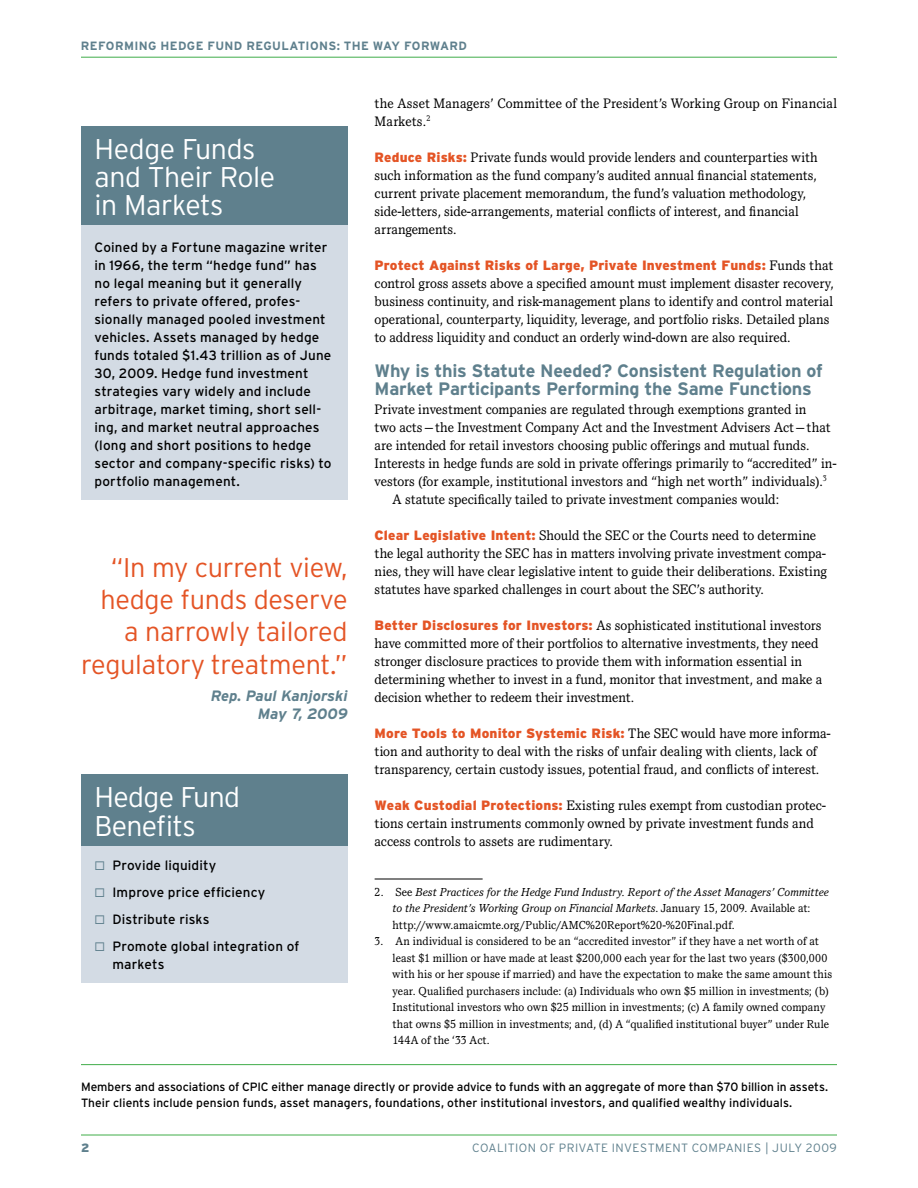
<style>
.page{position:relative;width:918px;height:1188px;background:#fff}
.page>*{position:absolute;margin:0;border:0;box-sizing:border-box;transform-origin:0 0}
.t1{font:300 28.5px/28.5px "Interstate";color:#fff}
.t2{font:300 27px/32.4px "Interstate";color:#e45425;text-align:right}
.t3{font:700 18px/18px "Interstate";letter-spacing:-.015em;color:#5f808d}
.t4{font:italic 700 15px/18px "Interstate";color:#5f808d;text-align:right}
.t5{font:14.25px/18px "Pacella ITC";letter-spacing:.005em;color:#000}
.t6{font:13.5px/18px "Interstate";letter-spacing:.01em;color:#000}
.t7{font:900 13.5px "Interstate";letter-spacing:.01em;color:#e45425}
.t8{font:12px/16.5px "Pacella ITC";letter-spacing:.015em;color:#000}
.t9{font:12px/16.5px "Interstate";color:#000}
.t10{font:italic 12px/16.5px "Pacella ITC";letter-spacing:.01em;color:#000}
.t11{font:300 12px "Interstate";letter-spacing:.035em;color:#5f808d}
.t12{font:700 12px "Interstate";letter-spacing:.035em;color:#5f808d}
.t13{font:900 12px "Interstate";color:#5f808d}
.s1{font-family:"Interstate";font-weight:900;font-size:13.5px;color:#e45425}
.s2{font-family:"Pacella ITC";font-weight:400;font-size:14.25px;color:#000}
.s3{font-style:normal}
</style>
<div class="page">
<hr style="left:81px;top:1135px;width:756px;height:1px;background:#40ad49">
<hr style="left:81px;top:57px;width:756px;height:1px;background:#40ad49">
<hr style="left:375px;top:879px;width:108px;height:1px;background:#000">
<div style="left:81px;top:225px;width:267px;height:275px;background:#d3dbe4"></div>
<div style="left:81px;top:126px;width:267px;height:99px;background:#5f808d"></div>
<div style="left:81px;top:846px;width:267px;height:137px;background:#d3dbe4"></div>
<div style="left:81px;top:774px;width:267px;height:72px;background:#5f808d"></div>
<hr style="left:81px;top:1064px;width:756px;height:1px;background:#40ad49">
<p class="t12" style="left:81px;top:39px;width:43px">Reformin</p>
<p class="t12" style="left:148px;top:39px;width:205px">g Hedge Fun d Regulations: The</p>
<p class="t12" style="left:373px;top:39px;width:58px">Way Forwar</p>
<p class="t12" style="left:458px;top:39px;width:10px">d</p>
<h1 class="t1" style="left:94px;top:134px;width:182px">Hedge Funds and Their Role in Markets</h1>
<p class="t6" style="left:94px;top:238px;width:238px">Coined by a Fortune magazine writer in 1966, the term “hedge fund” has no legal meaning but it generally refers to private offered, profes&shy;sionally managed pooled investment vehicles. Assets managed by hedge funds totaled $1.43 trillion as of June 30, 2009. Hedge fund investment strategies vary widely and include arbitrage, market timing, short sell&shy;ing, and market neutral approaches (long and short positions to hedge sector and company-specific risks) to portfolio management.</p>
<h2 class="t2" style="left:81px;top:551px;width:268px">“I n my current view, hedge funds deserve a narrowly tailored regulatory treatment.”</h2>
<p class="t4" style="left:211px;top:686px;width:138px">Rep. Paul Kanjorski<br>May 7, 2009</p>
<h1 class="t1" style="left:94px;top:783px;width:147px">Hedge Fund<br>Benefits</h1>
<p class="t6" style="left:112px;top:852px;width:188px;line-height:27px">Provide liquidity<br>Improve price efficiency<br>Distribute risks<br>Promote global integration of</p>
<p class="t6" style="left:112px;top:956px;width:54px">markets</p>
<p class="t5" style="left:375px;top:94px;width:464px">the Asset Managers’ Committee of the President’s Working Group on Financial<br>Markets.<sup>2</sup></p>
<p class="t5" style="left:375px;top:148px;width:445px"><span class="s1">Reduce Risks:</span> Private funds would provide lenders and counterparties with such information as the fund company’s audited annual financial statements, current private placement memorandum, the fund’s valuation methodology, side-letters, side-arrangements, material conflicts of interest, and financial arrangements.</p>
<p class="t7" style="left:375px;top:258px;width:460px">Protect Against Risks of Large, Private Investment Funds: <span class="s2">Funds that</span></p>
<p class="t5" style="left:375px;top:274px;width:460px">control gross assets above a specified amount must implement disaster recovery, business continuity, and risk-management plans to identify and control material operational, counterparty, liquidity, leverage, and portfolio risks. Detailed plans to address liquidity and conduct an orderly wind-down are also required.</p>
<p class="t3" style="left:375px;top:361px;width:450px">Why is this Statute Needed? Consistent Regulation of<br>Market Participants Performing the Same Functions</p>
<p class="t5" style="left:375px;top:400px;width:433px">Private investment companies are regulated through exemptions granted in</p>
<p class="t5" style="left:375px;top:418px;width:457px">two acts—the Investment Company Act and the Investment Advisers Act—that</p>
<p class="t5" style="left:375px;top:436px;width:436px">are intended for retail investors choosing public offerings and mutual funds.</p>
<p class="t5" style="left:375px;top:454px;width:463px">Interests in hedge funds are sold in private offerings primarily to “accredited” in-</p>
<p class="t5" style="left:375px;top:472px;width:454px">vestors (for example, institutional investors and “high net worth” individuals).<sup>3</sup></p>
<p class="t5" style="left:393px;top:490px;width:388px">A statute specifically tailed to private investment companies would:</p>
<p class="t5" style="left:375px;top:526px;width:454px"><span class="s1">Clear Legislative Intent:</span> Should the SEC or the Courts need to determine the legal authority the SEC has in matters involving private investment compa&shy;nies, they will have clear legislative intent to guide their deliberations. Existing statutes have sparked challenges in court about the SEC’s authority.</p>
<p class="t5" style="left:375px;top:616px;width:449px"><span class="s1">Better Disclosures for Investors:</span> As sophisticated institutional investors have committed more of their portfolios to alternative investments, they need stronger disclosure practices to provide them with information essential in determining whether to invest in a fund, monitor that investment, and make a decision whether to redeem their investment.</p>
<p class="t7" style="left:375px;top:726px;width:457px">More Tools to Monitor Systemic Risk: <span class="s2">The SEC would have more informa-</span></p>
<p class="t5" style="left:375px;top:742px;width:446px">tion and authority to deal with the risks of unfair dealing with clients, lack of transparency, certain custody issues, potential fraud, and conflicts of interest.</p>
<p class="t5" style="left:375px;top:796px;width:453px"><span class="s1">Weak Custodial Protections:</span> Existing rules exempt from custodian protec&shy;tions certain instruments commonly owned by private investment funds and access controls to assets are rudimentary.</p>
<p class="t10" style="left:393px;top:883px;width:438px;text-indent:-18px"><span class="s3">2. See</span> Best Practices for the Hedge Fund Industry. Report of the Asset Managers’ Committee to the President’s Working Group on Financial Markets<span class="s3">. January 15, 2009. Available at: http://www.amaicmte.org/Public/AMC%20Report%20-%20Final.pdf.</span></p>
<p class="t8" style="left:393px;top:933px;width:441px;text-indent:-18px">3. An individual is considered to be an “accredited investor” if they have a net worth of at least $1 million or have made at least $200,000 each year for the last two years ($300,000 with his or her spouse if married) and have the expectation to make the same amount this year. Qualified purchasers include: (a) Individuals who own $5 million in investments; (b)<br>Institutional investors who own $25 million in investments; (c) A family owned company that owns $5 million in investments; and, (d) A “qualified institutional buyer” under Rule 144A of the ‘33 Act.</p>
<p class="t9" style="left:81px;top:1078px;width:749px">Members and associations of CPIC either manage directly or provide advice to funds with an aggregate of more than $70 billion in assets.<br>Their clients include pension funds, asset managers, foundations, other institutional investors, and qualified wealthy individuals.</p>
<p class="t13" style="left:81px;top:1141px;width:10px">2</p>
<p class="t11" style="left:472px;top:1141px;width:366px">Coalition of private investment companies | July 2009</p>
</div>
